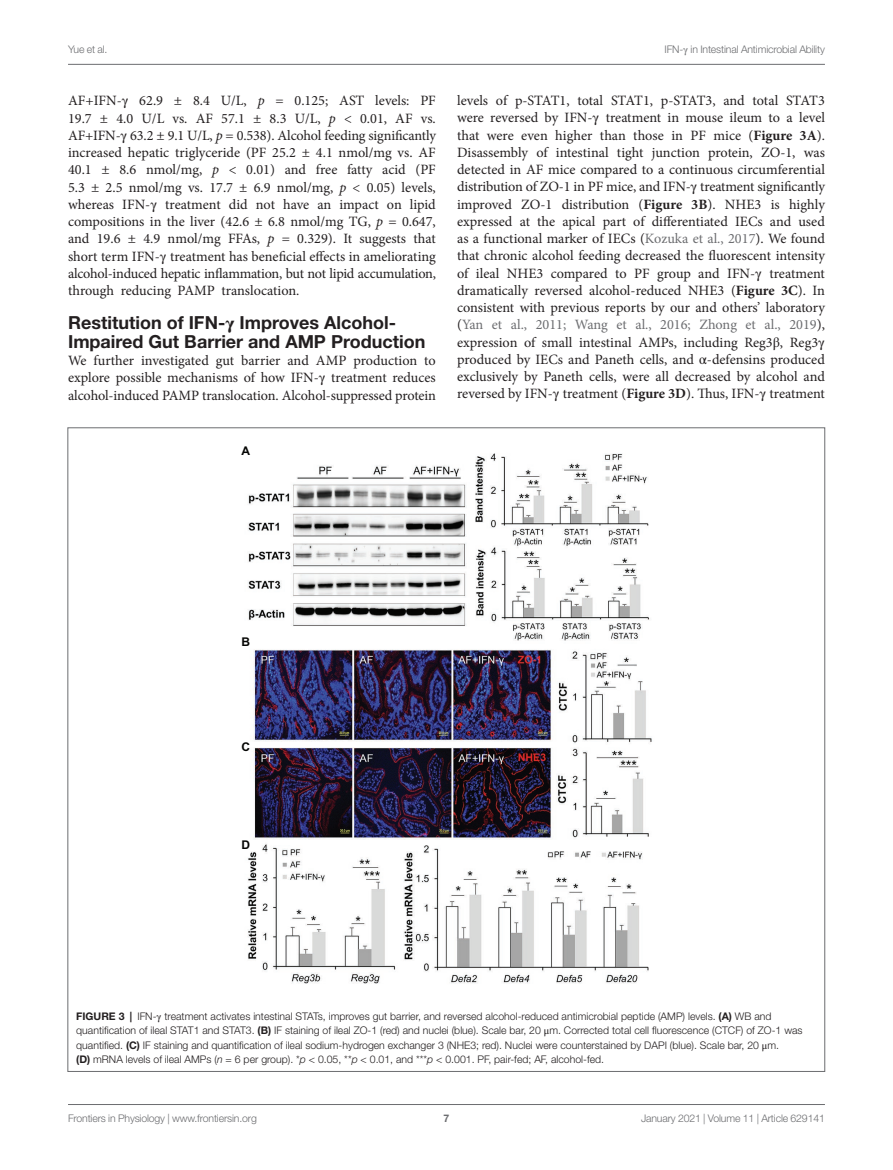
<style>
.page{position:relative;width:893px;height:1170px;background:#fff}
.page>*{position:absolute;margin:0;border:0;box-sizing:border-box;transform-origin:0 0}
.HEAD_2{font:700 18px/18.8px "Helvetica Neue LT Std";color:#231f20}
.TEXT_FLUSH{font:14.25px/17.2px "Minion Pro";letter-spacing:-.01em;color:#231f20;text-align:justify}
.t1{font:700 12px "Arial";color:#040503}
.FIG_LEG{font:300 10.5px/14.2px "Helvetica Neue LT Std";color:#231f20}
.t2{font:300 10.5px "Helvetica Neue LT Std";letter-spacing:-.015em;color:#6c6d70}
.t3{font:700 10.5px "Helvetica Neue LT Std";color:#6c6d70}
.s1{font-family:"STIX General";font-weight:400}
.s2{font-family:"STIX General"}
.s3{font-style:italic}
.s4{font-weight:700}
.s5{color:#6c6d70}
</style>
<div class="page">
<hr style="left:68px;top:64px;width:757px;height:1px;background:#6c6d70">
<hr style="left:68px;top:1104px;width:757px;height:1px;background:#6c6d70">
<img style="left:248px;top:453px;width:404px;height:531px">
<p class="t2" style="left:68px;top:42px;width:41px">Yue et al.</p>
<p class="t2" style="left:665px;top:42px;width:162px">IFN-<span class="s1">γ</span> in Intestinal Antimicrobial Ability</p>
<p class="TEXT_FLUSH" style="left:68px;top:92px;width:369px">AF+IFN-<span class="s2">γ</span> 62.9 ± 8.4 U/L, <span class="s3">p</span> = 0.125; AST levels: PF 19.7 ± 4.0 U/L vs. AF 57.1 ± 8.3 U/L, <span class="s3">p</span> &lt; 0.01, AF vs.<br>AF+IFN-<span class="s2">γ</span> 63.2 ± 9.1 U/L, <span class="s3">p</span> = 0.538). Alcohol feeding significantly increased hepatic triglyceride (PF 25.2 ± 4.1 nmol/mg vs. AF 40.1 ± 8.6 nmol/mg, <span class="s3">p</span> &lt; 0.01) and free fatty acid (PF 5.3 ± 2.5 nmol/mg vs. 17.7 ± 6.9 nmol/mg, <span class="s3">p</span> &lt; 0.05) levels, whereas IFN-<span class="s2">γ</span> treatment did not have an impact on lipid compositions in the liver (42.6 ± 6.8 nmol/mg TG, <span class="s3">p</span> = 0.647, and 19.6 ± 4.9 nmol/mg FFAs, <span class="s3">p</span> = 0.329). It suggests that short term IFN-<span class="s2">γ</span> treatment has beneficial effects in ameliorating alcohol-induced hepatic inflammation, but not lipid accumulation, through reducing PAMP translocation.</p>
<p class="HEAD_2" style="left:68px;top:313px;width:359px">Restitution of IFN-<span class="s2">γ</span> Improves Alcohol-<br>Impaired Gut Barrier and AMP Production</p>
<p class="TEXT_FLUSH" style="left:68px;top:352px;width:369px">We further investigated gut barrier and AMP production to explore possible mechanisms of how IFN-<span class="s2">γ</span> treatment reduces alcohol-induced PAMP translocation. Alcohol-suppressed protein</p>
<p class="t1" style="left:241px;top:442px;width:10px">A</p>
<p class="TEXT_FLUSH" style="left:457px;top:92px;width:369px">levels of p-STAT1, total STAT1, p-STAT3, and total STAT3 were reversed by IFN-<span class="s2">γ</span> treatment in mouse ileum to a level that were even higher than those in PF mice (<span class="s4">Figure 3A</span>).<br>Disassembly of intestinal tight junction protein, ZO-1, was detected in AF mice compared to a continuous circumferential distribution of ZO-1 in PF mice, and IFN-<span class="s2">γ</span> treatment significantly improved ZO-1 distribution (<span class="s4">Figure 3B</span>). NHE3 is highly expressed at the apical part of differentiated IECs and used as a functional marker of IECs (<span class="s5">Kozuka et al., 2017</span>). We found that chronic alcohol feeding decreased the fluorescent intensity of ileal NHE3 compared to PF group and IFN-<span class="s2">γ</span> treatment dramatically reversed alcohol-reduced NHE3 (<span class="s4">Figure 3C</span>). In consistent with previous reports by our and others’ laboratory (<span class="s5">Yan et al., 2011; Wang et al., 2016; Zhong et al., 2019</span>), expression of small intestinal AMPs, including Reg3<span class="s2">β</span>, Reg3<span class="s2">γ </span>produced by IECs and Paneth cells, and <span class="s2">α</span>-defensins produced exclusively by Paneth cells, were all decreased by alcohol and reversed by IFN-<span class="s2">γ</span> treatment (<span class="s4">Figure 3D</span>). Thus, IFN-<span class="s2">γ</span> treatment</p>
<p class="t1" style="left:241px;top:633px;width:10px">B</p>
<p class="t1" style="left:241px;top:738px;width:10px">C</p>
<p class="t1" style="left:241px;top:836px;width:10px">D</p>
<p class="FIG_LEG" style="left:76px;top:1009px;width:728px"><span class="s4">FIGURE 3 |</span> IFN-<span class="s1">γ</span> treatment activates intestinal STATs, improves gut barrier, and reversed alcohol-reduced antimicrobial peptide (AMP) levels. <span class="s4">(A)</span> WB and quantification of ileal STAT1 and STAT3. <span class="s4">(B)</span> IF staining of ileal ZO-1 (red) and nuclei (blue). Scale bar, 20 <span class="s1">μ</span>m. Corrected total cell fluorescence (CTCF) of ZO-1 was quantified. <span class="s4">(C)</span> IF staining and quantification of ileal sodium-hydrogen exchanger 3 (NHE3; red). Nuclei were counterstained by DAPI (blue). Scale bar, 20 <span class="s1">μ</span>m.<br><span class="s4">(D)</span> mRNA levels of ileal AMPs (<span class="s3">n</span> = 6 per group). *<span class="s3">p</span> &lt; 0.05, **<span class="s3">p</span> &lt; 0.01, and ***<span class="s3">p</span> &lt; 0.001. PF, pair-fed; AF, alcohol-fed.</p>
<p class="t2" style="left:68px;top:1111px;width:190px">Frontiers in Physiology | www.frontiersin.org</p>
<p class="t3" style="left:444px;top:1111px;width:7px">7</p>
<p class="t2" style="left:641px;top:1111px;width:185px">January 2021 | Volume 11 | Article 629141</p>
</div>
